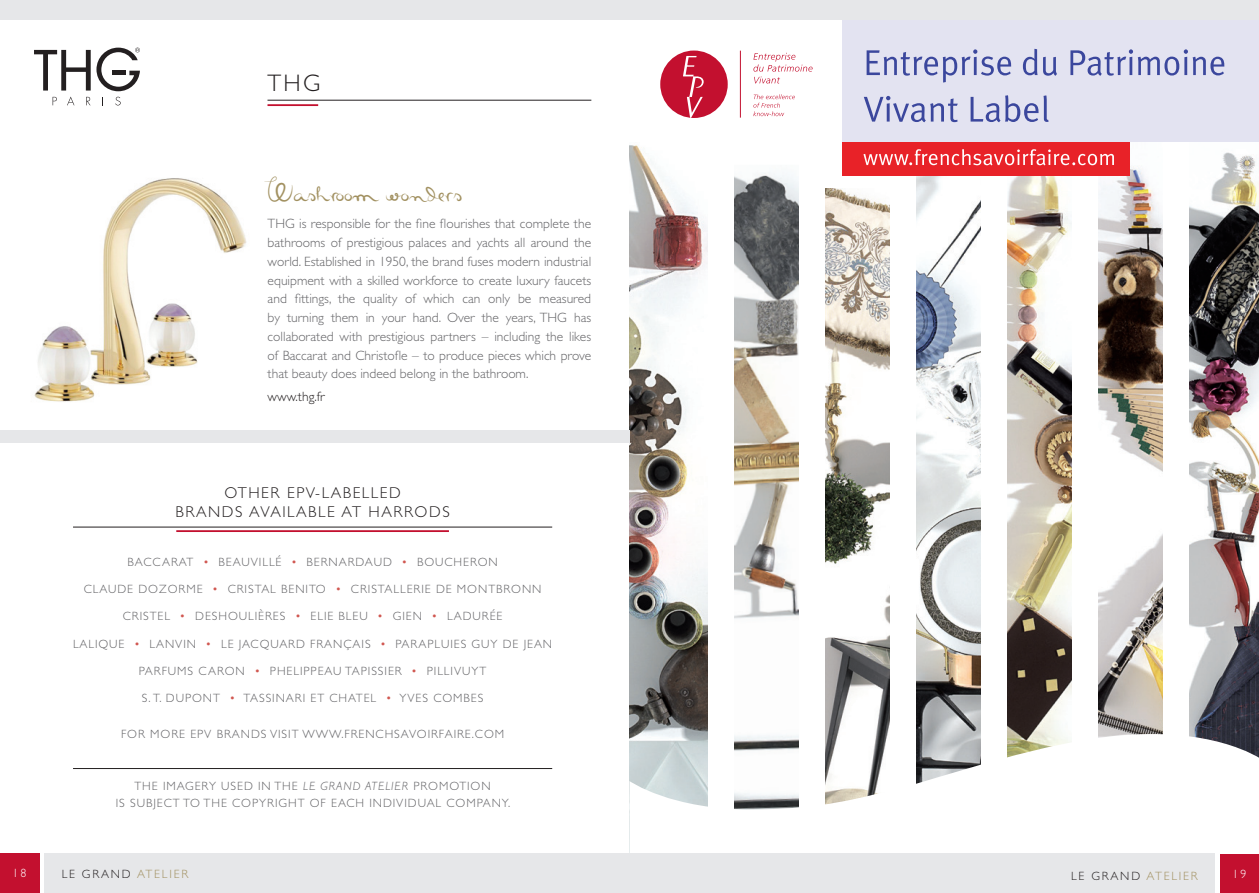
<style>
.page{position:relative;width:1259px;height:893px;background:#fff}
.page>*{position:absolute;margin:0;border:0;box-sizing:border-box;transform-origin:0 0}
.sub_headers{font:31.5px "Masana Script 4 Silueta";color:#a29161}
.main_header_underlin{font:300 24px "Gill Sans";color:#231f20}
.main_header_underlin-2{font:300 15.75px/19.5px "Gill Sans";letter-spacing:.1em;color:#231f20;text-align:center}
.main_body{font:300 13.5px/18.8px "Gill Sans";color:#636366;text-align:justify}
.contact{font:300 13.5px "Gill Sans";color:#231f20}
.main_body-2{font:300 12px/16.5px "Gill Sans";letter-spacing:.08em;color:#636366;text-align:center}
.t1{font:300 12px "Gill Sans";letter-spacing:.15em;color:#231f20}
.t2{font:300 12px "Gill Sans";color:#fff}
.s1{color:#d15851}
.s2{font-style:italic}
.s3{color:#a29161}
</style>
<div class="page">
<img style="left:629px;top:145px;width:79px;height:588px">
<img style="left:734px;top:172px;width:65px;height:447px">
<img style="left:825px;top:188px;width:65px;height:545px">
<img style="left:915px;top:175px;width:66px;height:558px">
<img style="left:1006px;top:175px;width:66px;height:558px">
<img style="left:1098px;top:141px;width:65px;height:592px">
<img style="left:1189px;top:141px;width:70px;height:592px">
<hr style="left:740px;top:51px;width:1px;height:67px;background:#c3102f">
<div style="left:660px;top:51px;width:67px;height:67px;background:#c3102f;border-radius:50%"></div>
<svg style="left:683px;top:56px;width:22px;height:62px"></svg>
<svg style="left:753px;top:53px;width:59px;height:30px"></svg>
<svg style="left:753px;top:94px;width:42px;height:22px"></svg>
<svg style="left:629px;top:733px;width:630px;height:135px"></svg>
<div style="left:842px;top:141px;width:287px;height:34px;background:#e82228"></div>
<div style="left:842px;top:18px;width:417px;height:123px;background:#e3e3f1"></div>
<svg style="left:866px;top:49px;width:145px;height:34px"></svg>
<svg style="left:1023px;top:49px;width:14px;height:26px"></svg>
<svg style="left:1043px;top:57px;width:14px;height:19px"></svg>
<svg style="left:1070px;top:49px;width:154px;height:27px"></svg>
<svg style="left:864px;top:96px;width:93px;height:26px"></svg>
<svg style="left:970px;top:95px;width:78px;height:27px"></svg>
<svg style="left:863px;top:149px;width:251px;height:16px"></svg>
<svg style="left:53px;top:97px;width:4px;height:8px"></svg>
<svg style="left:67px;top:97px;width:7px;height:8px"></svg>
<svg style="left:86px;top:97px;width:5px;height:8px"></svg>
<svg style="left:115px;top:97px;width:6px;height:8px"></svg>
<svg style="left:34px;top:48px;width:106px;height:43px"></svg>
<img style="left:34px;top:178px;width:213px;height:224px">
<div style="left:1220px;top:854px;width:39px;height:39px;background:#c3102f"></div>
<div style="left:0;top:0;width:1259px;height:19px;background:#e6e7e9"></div>
<div style="left:44px;top:854px;width:1170px;height:39px;background:#e6e7e9"></div>
<div style="left:0;top:854px;width:39px;height:39px;background:#c3102f"></div>
<div style="left:0;top:431px;width:629px;height:12px;background:#e6e7e9"></div>
<hr style="left:73px;top:527px;width:479px;height:1px;background:#231f20">
<hr style="left:176px;top:530px;width:273px;height:2px;background:#c3102f">
<hr style="left:267px;top:100px;width:324px;height:1px;background:#231f20">
<hr style="left:267px;top:104px;width:51px;height:2px;background:#c3102f">
<hr style="left:73px;top:768px;width:479px;height:1px;background:#231f20">
<p class="main_header_underlin" style="left:267px;top:70px;width:55px">THG</p>
<p class="sub_headers" style="left:268px;top:172px;width:196px">Washroom wonders</p>
<p class="main_body" style="left:268px;top:214px;width:325px">THG is responsible for the fine flourishes that complete the bathrooms of prestigious palaces and yachts all around the world. Established in 1950, the brand fuses modern industrial equipment with a skilled workforce to create luxury faucets and fittings, the quality of which can only be measured by turning them in your hand. Over the years, THG has collaborated with prestigious partners – including the likes of Baccarat and Christofle – to produce pieces which prove that beauty does indeed belong in the bathroom.</p>
<p class="contact" style="left:268px;top:389px;width:58px">www.thg.fr</p>
<p class="main_header_underlin-2" style="left:175px;top:483px;width:276px">OTHER EPV-LABELLED<br>BRANDS AVAILABLE AT HARRODS</p>
<p class="main_body-2" style="left:127px;top:554px;width:372px">BACCARAT <span class="s1">•</span> BEAUVILLÉ <span class="s1">•</span> BERNARDAUD <span class="s1">•</span> BOUCHERON</p>
<p class="main_body-2" style="left:84px;top:581px;width:459px">CLAUDE DOZORME <span class="s1">•</span> CRISTAL BENITO <span class="s1">•</span> CRISTALLERIE DE MONTBRONN</p>
<p class="main_body-2" style="left:123px;top:608px;width:381px">CRISTEL <span class="s1">•</span> DESHOULIÈRES <span class="s1">•</span> ELIE BLEU <span class="s1">•</span> GIEN <span class="s1">•</span> LADURÉE</p>
<p class="main_body-2" style="left:73px;top:635px;width:481px">LALIQUE <span class="s1">•</span> LANVIN <span class="s1">•</span> LE JACQUARD FRANÇAIS <span class="s1">•</span> PARAPLUIES GUY DE JEAN</p>
<p class="main_body-2" style="left:139px;top:663px;width:349px">PARFUMS CARON <span class="s1">•</span> PHELIPPEAU TAPISSIER <span class="s1">•</span> PILLIVUYT</p>
<p class="main_body-2" style="left:142px;top:690px;width:343px">S. T. DUPONT <span class="s1">•</span> TASSINARI ET CHATEL <span class="s1">•</span> YVES COMBES</p>
<p class="main_body-2" style="left:121px;top:726px;width:385px">FOR MORE EPV BRANDS VISIT WWW.FRENCHSAVOIRFAIRE.COM</p>
<p class="main_body-2" style="left:116px;top:778px;width:396px">THE IMAGERY USED IN THE <span class="s2">LE GRAND ATELIER</span> PROMOTION<br>IS SUBJECT TO THE COPYRIGHT OF EACH INDIVIDUAL COMPANY.</p>
<p class="t2" style="left:13px;top:866px;width:15px">18</p>
<p class="t1" style="left:62px;top:868px;width:128px">LE GRAND <span class="s3">ATELIER</span></p>
<p class="t1" style="left:1071px;top:869px;width:128px">LE GRAND <span class="s3">ATELIER</span></p>
<p class="t2" style="left:1232px;top:868px;width:15px">19</p>
</div>
